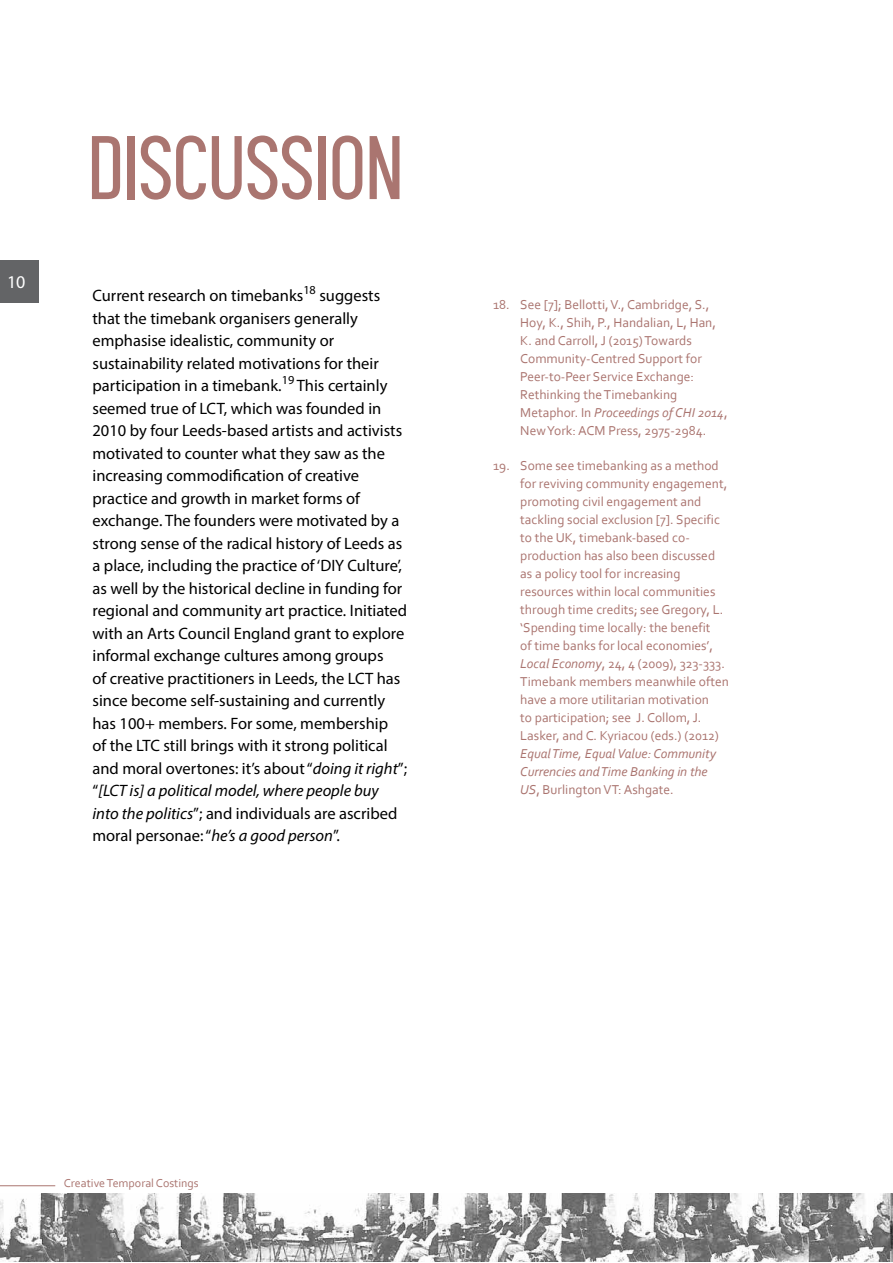
<style>
.page{position:relative;width:893px;height:1263px;background:#fff}
.page>*{position:absolute;margin:0;border:0;box-sizing:border-box;transform-origin:0 0}
.t1{font:90px "Aquilone";letter-spacing:-.01em;color:#aa7570}
.t2{font:18px "Myriad Pro";color:#fff}
.t3{font:16.5px/22.5px "Myriad Pro";color:#000}
.t4{font:13.5px/18px "Corbel";color:#aa746f}
.t5{font:italic 13.5px/18px "Corbel";color:#aa746f}
.t6{font:12px "Corbel";color:#aa7570}
.s1{font-style:italic}
.s2{font-style:normal}
</style>
<div class="page">
<div style="left:0;top:260px;width:38px;height:42px;background:#636466"></div>
<hr style="left:0;top:1185px;width:55px;height:1px;background:#aa7570">
<img style="left:0;top:1194px;width:893px;height:68px">
<p class="t2" style="left:7px;top:271px;width:20px">10</p>
<h1 class="t1" style="left:87px;top:117px;width:318px">DISCUSSION</h1>
<p class="t3" style="left:92px;top:284px;width:316px">Current research on timebanks<sup>18</sup> suggests that the timebank organisers generally emphasise idealistic, community or sustainability related motivations for their participation in a timebank.<sup>19</sup> This certainly seemed true of LCT, which was founded in 2010 by four Leeds-based artists and activists motivated to counter what they saw as the increasing commodification of creative practice and growth in market forms of exchange. The founders were motivated by a strong sense of the radical history of Leeds as a place, including the practice of ‘DIY Culture’, as well by the historical decline in funding for regional and community art practice. Initiated with an Arts Council England grant to explore informal exchange cultures among groups<br>of creative practitioners in Leeds, the LCT has since become self-sustaining and currently has 100+ members. For some, membership<br>of the LTC still brings with it strong political and moral overtones: it’s about “<span class="s1">doing it right</span>”; “<span class="s1">[LCT is] a political model, where people buy into the politics</span>”; and individuals are ascribed moral personae: “<span class="s1">he’s a good person</span>”.</p>
<p class="t4" style="left:520px;top:295px;width:209px;text-indent:-27px">18. See [7]; Bellotti, V., Cambridge, S., Hoy, K., Shih, P., Handalian, L, Han, K. and Carroll, J (2015) Towards Community-Centred Support for Peer-to-Peer Service Exchange:<br>Rethinking the Timebanking Metaphor. In <span class="s1">Proceedings of CHI 2014</span>, New York: ACM Press, 2975-2984.</p>
<p class="t4" style="left:520px;top:456px;width:210px;text-indent:-27px">19. Some see timebanking as a method for reviving community engagement, promoting civil engagement and tackling social exclusion [7]. Specific to the UK, timebank-based co&shy;production has also been discussed as a policy tool for increasing resources within local communities through time credits; see Gregory, L. ‘Spending time locally: the benefit<br>of time banks for local economies’, <span class="s1">Local Economy</span>, 24, 4 (2009), 323-333.<br>Timebank members meanwhile often have a more utilitarian motivation<br>to participation; see J. Collom, J.<br>Lasker, and C. Kyriacou (eds.) (2012)</p>
<p class="t5" style="left:520px;top:744px;width:197px">Equal Time, Equal Value: Community<br>Currencies and Time Banking in the<br>US<span class="s2">, Burlington VT: Ashgate.</span></p>
<p class="t6" style="left:64px;top:1175px;width:136px">Creative Temporal Costings</p>
</div>
